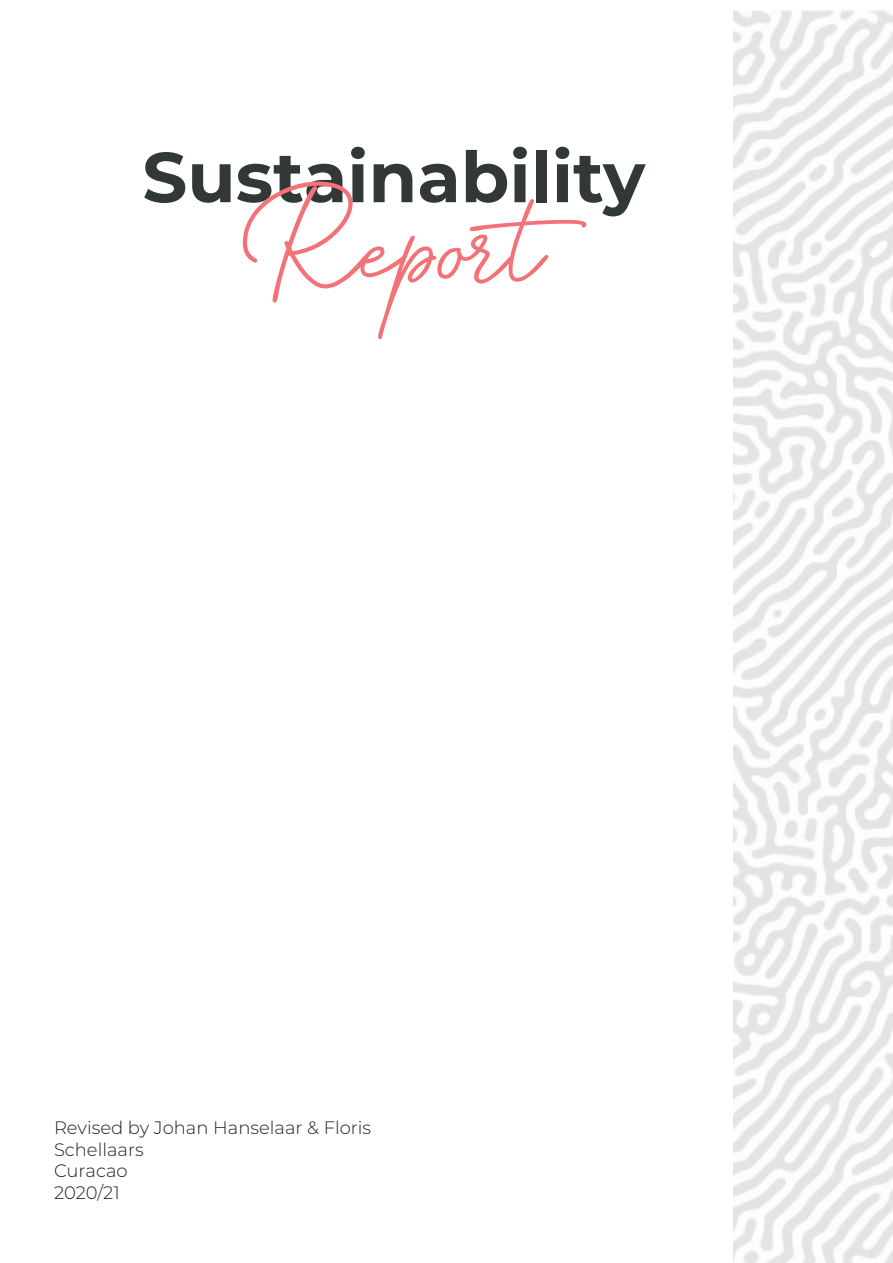
<style>
.page{position:relative;width:893px;height:1263px;background:#fff}
.page>*{position:absolute;margin:0;border:0;box-sizing:border-box;transform-origin:0 0}
.t1{font:700 136.5px "Kalista Script";color:#f27278}
.t2{font:700 70.5px "Montserrat";color:#323738}
.t3{font:300 18px/21.6px "Montserrat";color:#231f20}
</style>
<div class="page">
<img style="left:733px;top:11px;width:160px;height:1252px">
<p class="t2" style="left:142px;top:126px;width:504px">Sustainability</p>
<p class="t1" style="left:243px;top:149px;width:385px">Report</p>
<p class="t3" style="left:54px;top:1116px;width:319px">Revised by Johan Hanselaar &amp; Floris<br>Schellaars</p>
<p class="t3" style="left:54px;top:1159px;width:75px">Curacao</p>
<p class="t3" style="left:54px;top:1181px;width:67px">2020/21</p>
</div>
